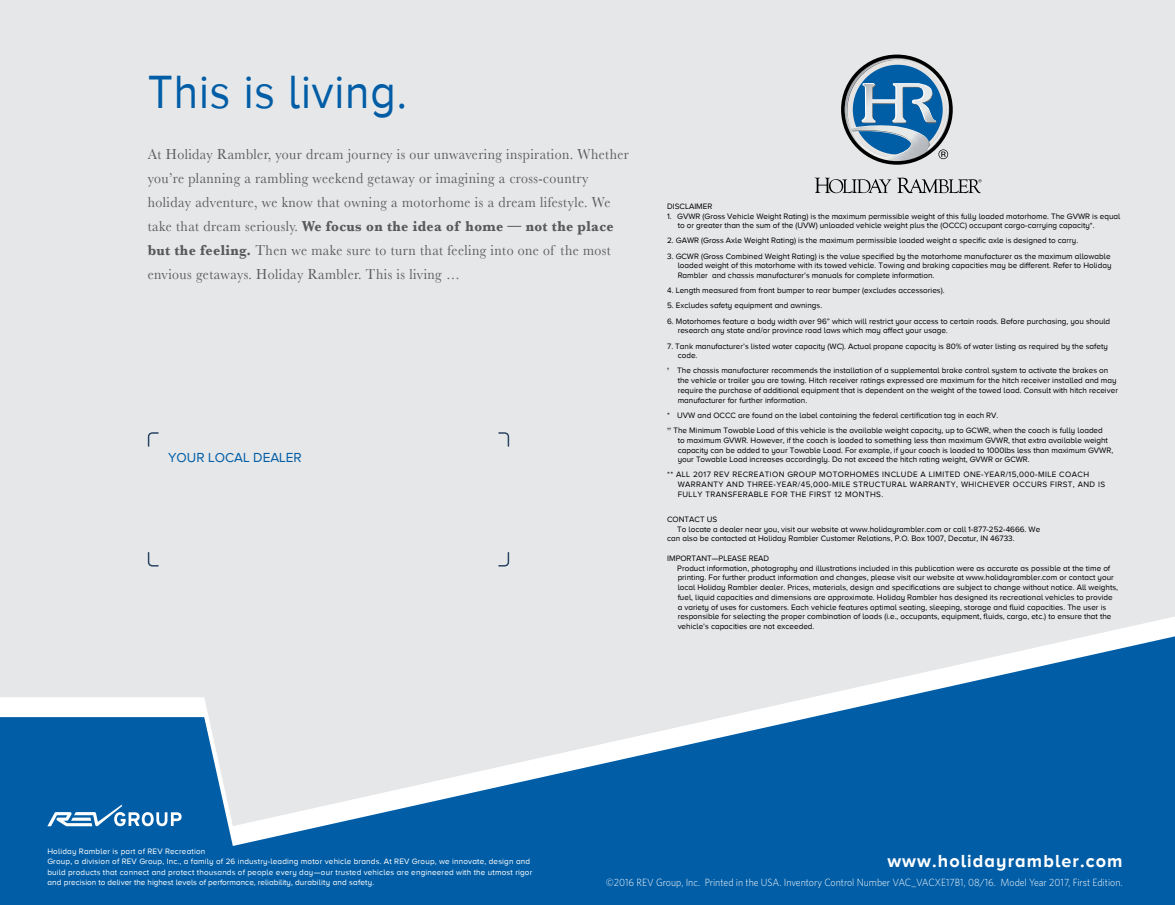
<style>
.page{position:relative;width:1175px;height:905px;background:#fff}
.page>*{position:absolute;margin:0;border:0;box-sizing:border-box;transform-origin:0 0}
.t1{font:48px "Proxima NW01 Alt Reg";letter-spacing:.02em;color:#005da6;scale:.92 1}
.t2{font:700 18px "Proxima NW01 Alt";letter-spacing:.06em;color:#fff}
.t3{font:15px/24px "Baskerville";letter-spacing:.03em;color:#58595b;scale:.92 1}
.t4{font:13.5px "Proxima NW01 Alt Reg";color:#005da6}
.t5{font:300 10.5px "Whitney";color:#fff;scale:.94 1}
.t6{font:8.1px/9.8px "Proxima NW01 Alt Reg";color:#000}
.t7{font:8.1px/10.5px "Proxima NW01 Alt Reg";letter-spacing:.02em;color:#fff}
.t8{font:8.1px/9.8px "Proxima NW01 Alt Reg";letter-spacing:.05em;color:#000}
.s1{font-weight:700}
</style>
<div class="page">
<div style="left:0;top:0;width:1174px;height:904px;background:#e6e7e8"></div>
<div style="left:0;top:846px;width:1174px;height:58px;background:#005da6"></div>
<svg style="left:0;top:617px;width:1174px;height:229px"></svg>
<svg style="left:814px;top:177px;width:167px;height:16px"></svg>
<svg style="left:841px;top:55px;width:111px;height:110px"></svg>
<svg style="left:498px;top:552px;width:12px;height:15px"></svg>
<svg style="left:498px;top:432px;width:12px;height:15px"></svg>
<svg style="left:147px;top:552px;width:12px;height:15px"></svg>
<svg style="left:147px;top:432px;width:12px;height:15px"></svg>
<svg style="left:47px;top:804px;width:135px;height:22px;background:#4d8ec0"></svg>
<h1 class="t1" style="left:148px;top:65px;width:283px">This is living.</h1>
<p class="t3" style="left:148px;top:142px;width:524px">At Holiday Rambler, your dream journey is our unwavering inspiration. Whether you’re planning a rambling weekend getaway or imagining a cross-country holiday adventure, we know that owning a motorhome is a dream lifestyle. We take that dream seriously. <span class="s1">We focus on the idea of home — not the place but the feeling.</span> Then we make sure to turn that feeling into one of the most envious getaways. Holiday Rambler. This is living …</p>
<h3 class="t4" style="left:168px;top:449px;width:135px">YOUR LOCAL DEALER</h3>
<p class="t6" style="left:667px;top:201px;width:47px">DISCLAIMER</p>
<p class="t6" style="left:677px;top:211px;width:444px;text-indent:-10px">1. GVWR (Gross Vehicle Weight Rating) is the maximum permissible weight of this fully loaded motorhome. The GVWR is equal to or greater than the sum of the (UVW) unloaded vehicle weight plus the (OCCC) occupant cargo-carrying capacity*.</p>
<p class="t6" style="left:667px;top:236px;width:412px">2. GAWR (Gross Axle Weight Rating) is the maximum permissible loaded weight a specific axle is designed to carry.</p>
<p class="t6" style="left:677px;top:251px;width:435px;text-align:justify;text-indent:-10px">3. GCWR (Gross Combined Weight Rating) is the value specified by the motorhome manufacturer as the maximum allowable loaded weight of this motorhome with its towed vehicle. Towing and braking capacities may be different. Refer to Holiday Rambler and chassis manufacturer’s manuals for complete information.</p>
<p class="t6" style="left:667px;top:285px;width:279px">4. Length measured from front bumper to rear bumper (excludes accessories).</p>
<p class="t6" style="left:667px;top:301px;width:156px">5. Excludes safety equipment and awnings.</p>
<p class="t6" style="left:677px;top:316px;width:434px;text-indent:-10px">6. Motorhomes feature a body width over 96” which will restrict your access to certain roads. Before purchasing, you should research any state and/or province road laws which may affect your usage.</p>
<p class="t6" style="left:677px;top:341px;width:432px;text-indent:-10px">7. Tank manufacturer’s listed water capacity (WC). Actual propane capacity is 80% of water listing as required by the safety code.</p>
<p class="t6" style="left:677px;top:366px;width:442px;text-indent:-10px">† The chassis manufacturer recommends the installation of a supplemental brake control system to activate the brakes on the vehicle or trailer you are towing. Hitch receiver ratings expressed are maximum for the hitch receiver installed and may require the purchase of additional equipment that is dependent on the weight of the towed load. Consult with hitch receiver manufacturer for further information.</p>
<p class="t6" style="left:667px;top:407px;width:437px;line-height:15.1px">* UVW and OCCC are found on the label containing the federal certification tag in each RV.<br>†† The Minimum Towable Load of this vehicle is the available weight capacity, up to GCWR, when the coach is fully loaded</p>
<p class="t6" style="left:677px;top:435px;width:437px">to maximum GVWR. However, if the coach is loaded to something less than maximum GVWR, that extra available weight capacity can be added to your Towable Load. For example, if your coach is loaded to 1000lbs less than maximum GVWR, your Towable Load increases accordingly. Do not exceed the hitch rating weight, GVWR or GCWR.</p>
<p class="t8" style="left:677px;top:470px;width:429px;text-indent:-10px">** ALL 2017 REV RECREATION GROUP MOTORHOMES INCLUDE A LIMITED ONE-YEAR/15,000-MILE COACH<br>WARRANTY AND THREE-YEAR/45,000-MILE STRUCTURAL WARRANTY, WHICHEVER OCCURS FIRST, AND IS<br>FULLY TRANSFERABLE FOR THE FIRST 12 MONTHS.</p>
<p class="t6" style="left:667px;top:514px;width:51px">CONTACT US</p>
<p class="t6" style="left:677px;top:524px;width:364px">To locate a dealer near you, visit our website at www.holidayrambler.com or call 1-877-252-4666. We</p>
<p class="t6" style="left:667px;top:533px;width:349px">can also be contacted at Holiday Rambler Customer Relations, P.O. Box 1007, Decatur, IN 46733.</p>
<p class="t6" style="left:677px;top:553px;width:442px;text-indent:-10px">IMPORTANT—PLEASE READ<br>Product information, photography and illustrations included in this publication were as accurate as possible at the time of printing. For further product information and changes, please visit our website at www.holidayrambler.com or contact your local Holiday Rambler dealer. Prices, materials, design and specifications are subject to change without notice. All weights, fuel, liquid capacities and dimensions are approximate. Holiday Rambler has designed its recreational vehicles to provide a variety of uses for customers. Each vehicle features optimal seating, sleeping, storage and fluid capacities. The user is responsible for selecting the proper combination of loads (i.e., occupants, equipment, fluids, cargo, etc.) to ensure that the vehicle’s capacities are not exceeded.</p>
<p class="t7" style="left:47px;top:845px;width:486px">Holiday Rambler is part of REV Recreation<br>Group, a division of REV Group, Inc., a family of 26 industry-leading motor vehicle brands. At REV Group, we innovate, design and build products that connect and protect thousands of people every day—our trusted vehicles are engineered with the utmost rigor and precision to deliver the highest levels of performance, reliability, durability and safety.</p>
<h2 class="t2" style="left:887px;top:850px;width:237px">www.holidayrambler.com</h2>
<p class="t5" style="left:605px;top:876px;width:551px">©2016 REV Group, Inc. Printed in the USA. Inventory Control Number VAC_VACXE17B1, 08/16. Model Year 2017, First Edition.</p>
</div>
